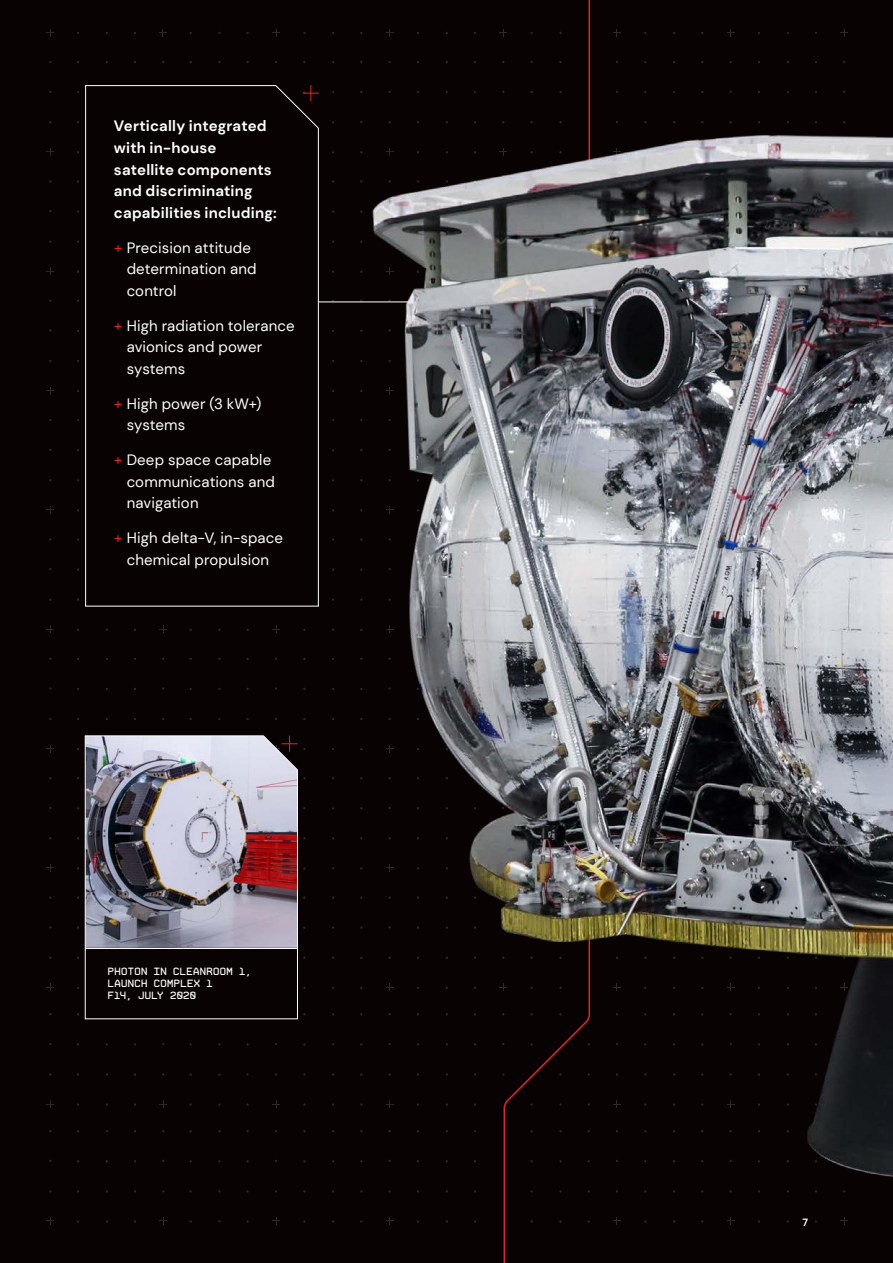
<style>
.page{position:relative;width:893px;height:1263px;background:#080302}
.page>*{position:absolute;margin:0;border:0;box-sizing:border-box;transform-origin:0 0}
._3__Body_Text{font:15px/21.8px "DM Sans";letter-spacing:.01em;color:#fff}
._3__Body_Text-2{font:700 15px/21.8px "DM Sans";letter-spacing:.015em;color:#fff}
._3__Body_Text-3{font:10.5px/12px "Arame Mono";letter-spacing:.035em;color:#fff}
.t1{font:700 10.5px "DM Sans";color:#fff}
.s1{color:#e42625}
</style>
<div class="page">
<svg style="left:272px;top:29px;width:8px;height:8px"></svg>
<svg style="left:159px;top:29px;width:7px;height:8px"></svg>
<svg style="left:47px;top:29px;width:7px;height:8px"></svg>
<svg style="left:47px;top:148px;width:7px;height:8px"></svg>
<svg style="left:386px;top:29px;width:7px;height:8px"></svg>
<svg style="left:613px;top:29px;width:8px;height:8px"></svg>
<svg style="left:727px;top:29px;width:7px;height:8px"></svg>
<svg style="left:841px;top:29px;width:7px;height:8px"></svg>
<svg style="left:47px;top:267px;width:7px;height:8px"></svg>
<svg style="left:47px;top:387px;width:7px;height:7px"></svg>
<svg style="left:47px;top:506px;width:7px;height:8px"></svg>
<svg style="left:272px;top:625px;width:8px;height:8px"></svg>
<svg style="left:47px;top:625px;width:7px;height:8px"></svg>
<svg style="left:160px;top:625px;width:7px;height:8px"></svg>
<svg style="left:47px;top:745px;width:7px;height:7px"></svg>
<svg style="left:47px;top:864px;width:7px;height:8px"></svg>
<svg style="left:47px;top:983px;width:7px;height:8px"></svg>
<svg style="left:272px;top:1100px;width:8px;height:8px"></svg>
<svg style="left:47px;top:1100px;width:7px;height:8px"></svg>
<svg style="left:160px;top:1100px;width:7px;height:8px"></svg>
<svg style="left:272px;top:1217px;width:8px;height:8px"></svg>
<svg style="left:47px;top:1217px;width:7px;height:8px"></svg>
<svg style="left:160px;top:1217px;width:7px;height:8px"></svg>
<svg style="left:386px;top:1217px;width:7px;height:8px"></svg>
<svg style="left:613px;top:1217px;width:8px;height:8px"></svg>
<svg style="left:727px;top:1217px;width:7px;height:8px"></svg>
<svg style="left:841px;top:1217px;width:7px;height:8px"></svg>
<img style="left:85px;top:735px;width:213px;height:284px">
<svg style="left:503px;top:0;width:88px;height:1263px"></svg>
<img style="left:340px;top:94px;width:553px;height:1119px">
<hr style="left:85px;top:948px;width:213px;height:1px;background:#fff">
<svg style="left:272px;top:736px;width:33px;height:16px"></svg>
<svg style="left:85px;top:85px;width:234px;height:522px"></svg>
<hr style="left:318px;top:302px;width:90px;height:1px;background:#fff">
<p class="_3__Body_Text-2" style="left:114px;top:115px;width:164px">Vertically integrated with in-house satellite components and discriminating capabilities including:</p>
<p class="_3__Body_Text" style="left:127px;top:236px;width:132px;text-indent:-13px"><span class="s1">+</span> Precision attitude determination and control</p>
<p class="_3__Body_Text" style="left:127px;top:314px;width:170px;text-indent:-13px"><span class="s1">+</span> High radiation tolerance avionics and power systems</p>
<p class="_3__Body_Text" style="left:127px;top:392px;width:136px;text-indent:-13px"><span class="s1">+</span> High power (3 kW+) systems</p>
<p class="_3__Body_Text" style="left:127px;top:449px;width:150px;text-indent:-13px"><span class="s1">+</span> Deep space capable communications and navigation</p>
<p class="_3__Body_Text" style="left:114px;top:527px;width:171px;text-align:center"><span class="s1">+</span> High delta-V, in-space chemical propulsion</p>
<p class="_3__Body_Text-3" style="left:108px;top:965px;width:145px">PHOTON IN CLEANROOM 1,<br>LAUNCH COMPLEX 1<br>F14, JULY 2020</p>
<p class="t1" style="left:802px;top:1215px;width:7px">7</p>
</div>
